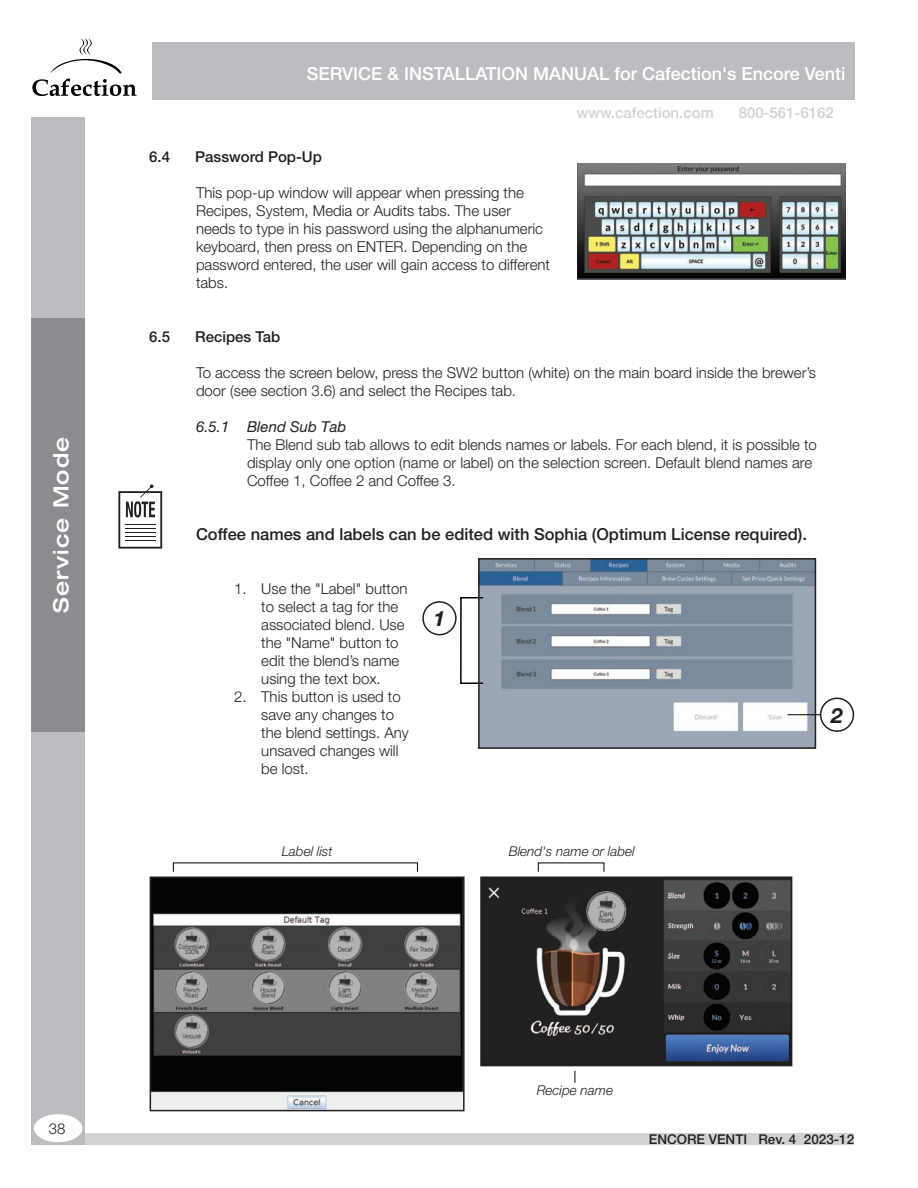
<style>
.page{position:relative;width:918px;height:1188px;background:#fff}
.page>*{position:absolute;margin:0;border:0;box-sizing:border-box;transform-origin:0 0}
.t1{font:500 expanded 21px "Helvetica Neue LT Pro";letter-spacing:.05em;color:#fff}
.t2{font:italic 700 21px "Helvetica Neue LT Pro";color:#231f20}
.t3{font:500 18px "Helvetica Neue LT Pro";color:#fff}
.t4{font:500 16.5px "Helvetica Neue LT Pro";color:#231f20}
.t5{font:300 15px/18px "Helvetica Neue LT Pro";color:#231f20}
.t6{font:500 15px "Helvetica Neue LT Pro";color:#231f20}
.t7{font:500 15px "Helvetica Neue LT Pro";color:#d1d2d4}
.t8{font:italic 15px "Helvetica Neue LT Pro";color:#231f20}
.t9{font:italic 300 13.5px "Helvetica Neue LT Pro";color:#231f20}
.t10{font:500 13.5px "Helvetica Neue LT Pro";color:#231f20}
</style>
<div class="page">
<div style="left:43px;top:1133px;width:811px;height:12px;background:#d1d2d4"></div>
<div style="left:152px;top:43px;width:702px;height:57px;background:#bcbdc0"></div>
<div style="left:31px;top:118px;width:53px;height:1027px;background:#bcbdc0"></div>
<div style="left:31px;top:318px;width:53px;height:414px;background:#8a8c8f"></div>
<div style="left:34px;top:1114px;width:48px;height:28px;background:#fff;border-radius:50%"></div>
<svg style="left:32px;top:38px;width:105px;height:58px"></svg>
<svg style="left:118px;top:485px;width:44px;height:64px"></svg>
<hr style="left:125px;top:524px;width:31px;height:1px;background:#231f20">
<hr style="left:125px;top:528px;width:31px;height:1px;background:#231f20">
<hr style="left:125px;top:532px;width:31px;height:1px;background:#231f20">
<hr style="left:125px;top:536px;width:31px;height:1px;background:#231f20">
<hr style="left:125px;top:540px;width:31px;height:1px;background:#231f20">
<img style="left:153px;top:880px;width:309px;height:228px">
<div style="left:150px;top:877px;width:315px;height:234px;border:2px solid #231f20"></div>
<img style="left:483px;top:880px;width:306px;height:183px">
<div style="left:480px;top:877px;width:312px;height:189px;border:2px solid #231f20"></div>
<img style="left:481px;top:561px;width:332px;height:185px">
<div style="left:478px;top:558px;width:338px;height:191px;border:2px solid #231f20"></div>
<div style="left:422px;top:601px;width:35px;height:34px;border:2px solid #231f20;border-radius:50%"></div>
<div style="left:820px;top:698px;width:34px;height:34px;border:2px solid #231f20;border-radius:50%"></div>
<div style="left:460px;top:597px;width:24px;height:87px;border:2px solid #000"></div>
<hr style="left:788px;top:714px;width:33px;height:1px;background:#000">
<svg style="left:575px;top:1071px;width:1px;height:12px"></svg>
<img style="left:577px;top:163px;width:269px;height:116px">
<h1 class="t1" style="left:48px;top:613px;width:178px;rotate:-90deg">Service Mode</h1>
<p class="t3" style="left:307px;top:63px;width:540px">SERVICE &amp; INSTALLATION MANUAL for Cafection's Encore Venti</p>
<p class="t6" style="left:149px;top:148px;width:22px">6.4</p>
<p class="t6" style="left:195px;top:148px;width:128px">Password Pop-Up</p>
<p class="t5" style="left:196px;top:183px;width:355px">This pop-up window will appear when pressing the Recipes, System, Media or Audits tabs. The user needs to type in his password using the alphanumeric keyboard, then press on ENTER. Depending on the password entered, the user will gain access to different tabs.</p>
<p class="t7" style="left:577px;top:104px;width:139px">www.cafection.com</p>
<p class="t7" style="left:739px;top:104px;width:97px">800-561-6162</p>
<p class="t6" style="left:149px;top:328px;width:22px">6.5</p>
<p class="t6" style="left:195px;top:328px;width:87px">Recipes Tab</p>
<p class="t5" style="left:196px;top:363px;width:622px">To access the screen below, press the SW2 button (white) on the main board inside the brewer’s door (see section 3.6) and select the Recipes tab.</p>
<p class="t8" style="left:196px;top:418px;width:152px">6.5.1 Blend Sub Tab</p>
<p class="t5" style="left:247px;top:435px;width:571px">The Blend sub tab allows to edit blends names or labels. For each blend, it is possible to display only one option (name or label) on the selection screen. Default blend names are<br>Coffee 1, Coffee 2 and Coffee 3.</p>
<p class="t4" style="left:196px;top:524px;width:613px">Coffee names and labels can be edited with Sophia (Optimum License required).</p>
<p class="t5" style="left:261px;top:579px;width:148px;text-indent:-27px">1. Use the "Label" button to select a tag for the associated blend. Use the "Name" button to edit the blend’s name using the text box.</p>
<p class="t5" style="left:261px;top:687px;width:149px;text-indent:-27px">2. This button is used to save any changes to the blend settings. Any unsaved changes will be lost.</p>
<h1 class="t2" style="left:434px;top:606px;width:13px">1</h1>
<h1 class="t2" style="left:831px;top:702px;width:13px">2</h1>
<p class="t9" style="left:282px;top:843px;width:52px">Label list</p>
<p class="t9" style="left:509px;top:843px;width:128px">Blend's name or label</p>
<p class="t5" style="left:49px;top:1119px;width:18px">38</p>
<p class="t9" style="left:537px;top:1083px;width:78px">Recipe name</p>
<p class="t10" style="left:649px;top:1131px;width:207px">ENCORE VENTI Rev. 4 2023-12</p>
</div>
